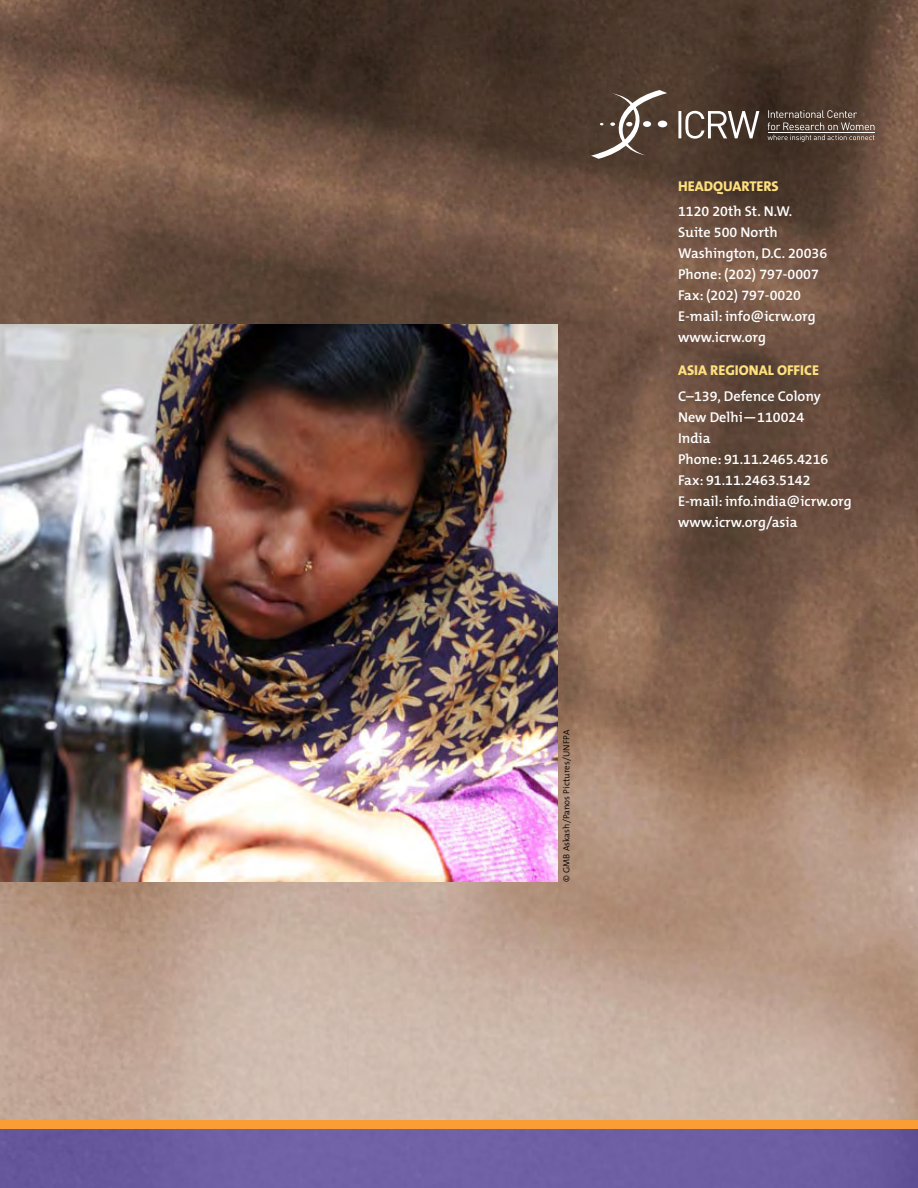
<style>
.page{position:relative;width:918px;height:1188px;background:#fff}
.page>*{position:absolute;margin:0;border:0;box-sizing:border-box;transform-origin:0 0}
.t1{font:600 14.25px/21px "The Mix B6";color:#fff}
.t2{font:800 14.25px "The Mix B8";color:#ffe07f}
.Credit{font:300 9px "The Mix B4";letter-spacing:.01em;color:#000}
</style>
<div class="page">
<img style="left:0;top:0;width:918px;height:1120px">
<div style="left:0;top:1120px;width:918px;height:10px;background:#f99d34"></div>
<div style="left:0;top:1130px;width:918px;height:58px;background:#6e5ea3"></div>
<svg style="left:591px;top:90px;width:76px;height:69px;background:#6c5c51"></svg>
<svg style="left:768px;top:110px;width:107px;height:32px;background:#635349"></svg>
<hr style="left:768px;top:132px;width:107px;height:1px;background:#fff">
<svg style="left:678px;top:111px;width:81px;height:28px"></svg>
<img style="left:0;top:324px;width:558px;height:558px">
<p class="Credit" style="left:562px;top:882px;width:154px;rotate:-90deg">© GMB Askash/Panos Pictures/UNFPA</p>
<p class="t2" style="left:678px;top:179px;width:10px">HEAD</p>
<p class="t2" style="left:713px;top:179px;width:52px">QUARTERS</p>
<p class="t1" style="left:678px;top:202px;width:151px">1120 20th St. N.W.<br>Suite 500 North<br>Washington, D.C. 20036<br>Phone: (202) 797-0007<br>Fax: (202) 797-0020<br>E-mail: info@icrw.org www.icrw.org</p>
<p class="t2" style="left:678px;top:363px;width:143px">ASIA REGIONAL OFFICE</p>
<p class="t1" style="left:678px;top:386px;width:175px">C–139, Defence Colony<br>New Delhi—110024<br>India<br>Phone: 91.11.2465.4216<br>Fax: 91.11.2463.5142<br>E-mail: info.india@icrw.org www.icrw.org/asia</p>
</div>
